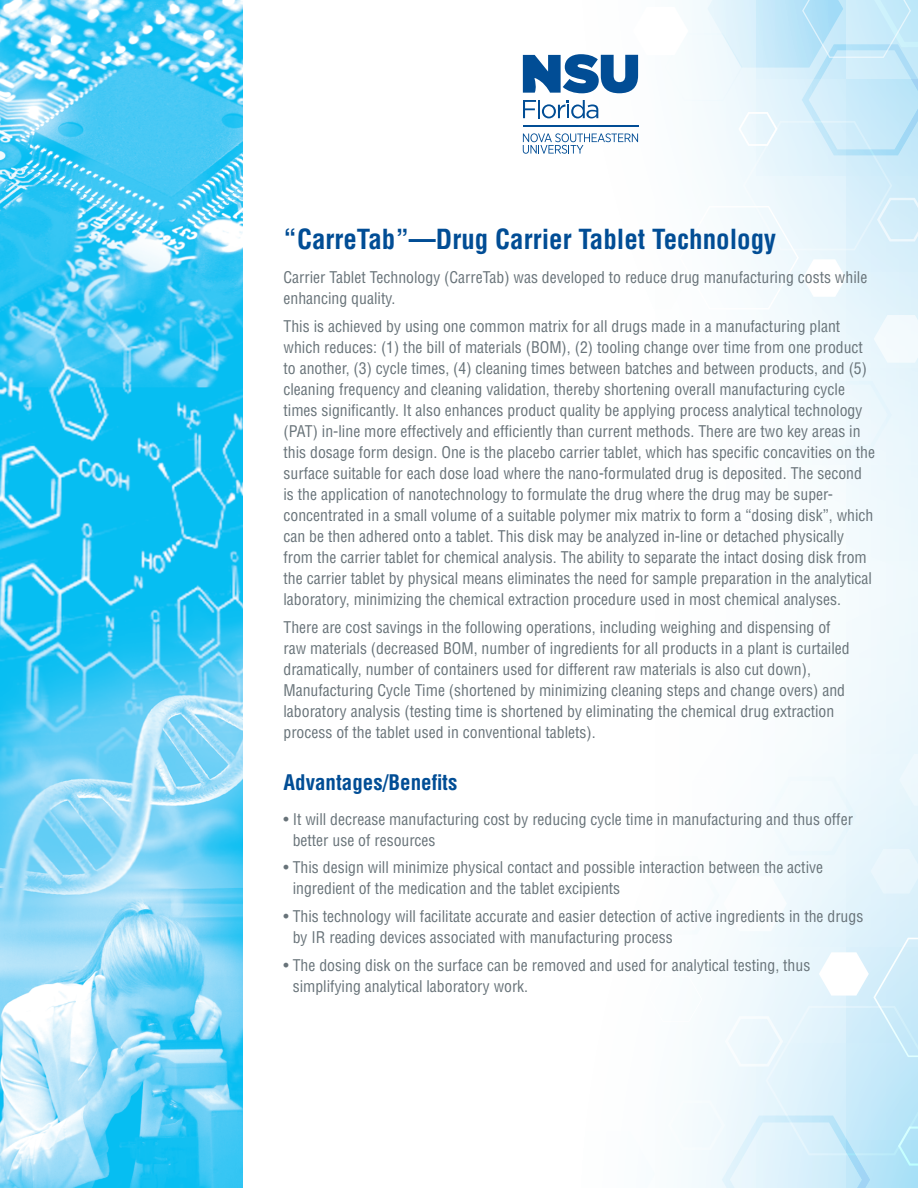
<style>
.page{position:relative;width:918px;height:1188px;background:#fff}
.page>*{position:absolute;margin:0;border:0;box-sizing:border-box;transform-origin:0 0}
.t1{font:700 condensed 27px "Helvetica LT Std";color:#014d95}
.t2{font:700 condensed 21px "Helvetica LT Std";color:#014d95}
.t3{font:condensed 15.75px/21px "Helvetica LT Std";color:#687379}
</style>
<div class="page">
<svg style="left:688px;top:894px;width:158px;height:294px"></svg>
<div style="left:756px;top:1139px;width:90px;height:49px;background:linear-gradient(to right,#e7f5fd,#cdecfa)"></div>
<svg style="left:846px;top:1139px;width:72px;height:49px;background:#b2e3f8"></svg>
<svg style="left:756px;top:1043px;width:90px;height:96px;background:#ddf1fb"></svg>
<div style="left:846px;top:1043px;width:72px;height:96px;background:linear-gradient(to right,#ccebfa,#bae6f8)"></div>
<svg style="left:846px;top:946px;width:72px;height:97px;background:#d4eefa"></svg>
<div style="left:756px;top:850px;width:90px;height:96px;background:linear-gradient(to right,#f8fcfe,#e5f5fc)"></div>
<div style="left:846px;top:850px;width:72px;height:96px;background:#e1f3fb"></div>
<div style="left:756px;top:754px;width:90px;height:96px;background:#f3fafd"></div>
<div style="left:846px;top:754px;width:72px;height:96px;background:#e9f6fc"></div>
<div style="left:846px;top:657px;width:72px;height:97px;background:#eef8fc"></div>
<div style="left:756px;top:561px;width:90px;height:96px;background:#f9fdfe"></div>
<div style="left:846px;top:561px;width:72px;height:96px;background:#f1f9fd"></div>
<div style="left:846px;top:464px;width:72px;height:97px;background:#eff9fc"></div>
<img style="left:0;top:0;width:243px;height:1188px">
<svg style="left:523px;top:0;width:395px;height:465px"></svg>
<hr style="left:523px;top:125px;width:115px;height:1px;background:#014d95">
<h1 class="t1" style="left:284px;top:222px;width:494px">“CarreTab”—Drug Carrier Tablet Technology</h1>
<p class="t3" style="left:284px;top:267px;width:585px">Carrier Tablet Technology (CarreTab) was developed to reduce drug manufacturing costs while enhancing quality.</p>
<p class="t3" style="left:284px;top:316px;width:593px">This is achieved by using one common matrix for all drugs made in a manufacturing plant which reduces: (1) the bill of materials (BOM), (2) tooling change over time from one product to another, (3) cycle times, (4) cleaning times between batches and between products, and (5) cleaning frequency and cleaning validation, thereby shortening overall manufacturing cycle times significantly. It also enhances product quality be applying process analytical technology (PAT) in-line more effectively and efficiently than current methods. There are two key areas in this dosage form design. One is the placebo carrier tablet, which has specific concavities on the surface suitable for each dose load where the nano-formulated drug is deposited. The second is the application of nanotechnology to formulate the drug where the drug may be super&shy;concentrated in a small volume of a suitable polymer mix matrix to form a “dosing disk”, which can be then adhered onto a tablet. This disk may be analyzed in-line or detached physically from the carrier tablet for chemical analysis. The ability to separate the intact dosing disk from the carrier tablet by physical means eliminates the need for sample preparation in the analytical laboratory, minimizing the chemical extraction procedure used in most chemical analyses.</p>
<p class="t3" style="left:284px;top:616px;width:568px">There are cost savings in the following operations, including weighing and dispensing of raw materials (decreased BOM, number of ingredients for all products in a plant is curtailed dramatically, number of containers used for different raw materials is also cut down), Manufacturing Cycle Time (shortened by minimizing cleaning steps and change overs) and laboratory analysis (testing time is shortened by eliminating the chemical drug extraction process of the tablet used in conventional tablets).</p>
<h2 class="t2" style="left:284px;top:769px;width:175px">Advantages/Benefits</h2>
<p class="t3" style="left:293px;top:808px;width:562px;text-indent:-9px">• It will decrease manufacturing cost by reducing cycle time in manufacturing and thus offer better use of resources</p>
<p class="t3" style="left:293px;top:857px;width:532px;text-indent:-9px">• This design will minimize physical contact and possible interaction between the active ingredient of the medication and the tablet excipients</p>
<p class="t3" style="left:293px;top:906px;width:572px;text-indent:-9px">• This technology will facilitate accurate and easier detection of active ingredients in the drugs by IR reading devices associated with manufacturing process</p>
<p class="t3" style="left:293px;top:954px;width:519px;text-indent:-9px">• The dosing disk on the surface can be removed and used for analytical testing, thus simplifying analytical laboratory work.</p>
</div>
